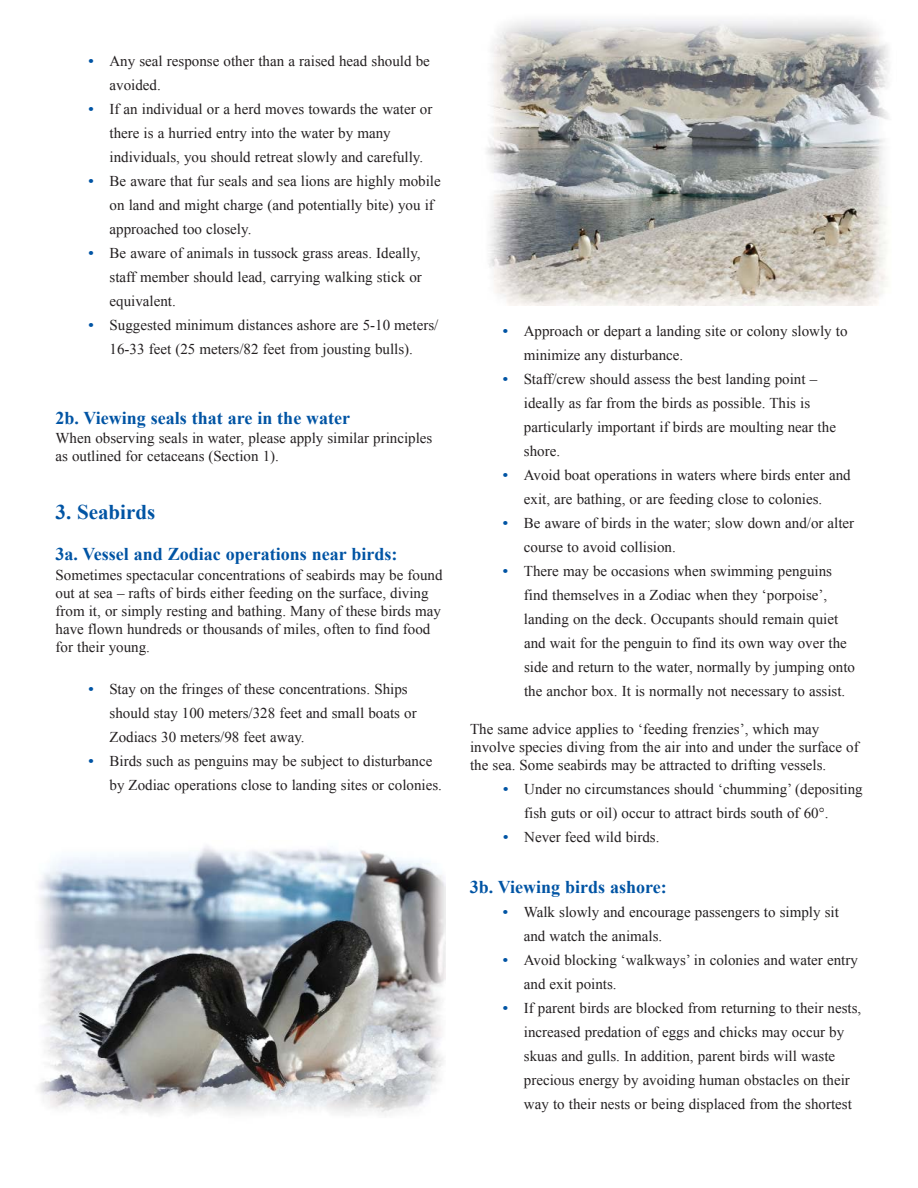
<style>
.page{position:relative;width:918px;height:1188px;background:#fff}
.page>*{position:absolute;margin:0;border:0;box-sizing:border-box;transform-origin:0 0}
.t1{font:700 21px "Times New Roman";color:#0054a4}
.t2{font:700 18px "Times New Roman";color:#0054a4}
.t3{font:15px/24px "Times New Roman";color:#231f20}
.s1{font-weight:700;color:#0054a4}
</style>
<div class="page">
<img style="left:39px;top:846px;width:407px;height:270px">
<img style="left:486px;top:19px;width:403px;height:286px">
<p class="t3" style="left:110px;top:49px;width:322px;text-indent:-21px"><span class="s1">•</span> Any seal response other than a raised head should be avoided.</p>
<p class="t3" style="left:110px;top:97px;width:324px;text-indent:-21px"><span class="s1">•</span> If an individual or a herd moves towards the water or there is a hurried entry into the water by many individuals, you should retreat slowly and carefully.</p>
<p class="t3" style="left:110px;top:169px;width:333px;text-indent:-21px"><span class="s1">•</span> Be aware that fur seals and sea lions are highly mobile on land and might charge (and potentially bite) you if approached too closely.</p>
<p class="t3" style="left:110px;top:241px;width:314px;text-align:justify;text-indent:-21px"><span class="s1">•</span> Be aware of animals in tussock grass areas. Ideally, staff member should lead, carrying walking stick or equivalent.</p>
<p class="t3" style="left:89px;top:313px;width:351px;text-align:center"><span class="s1">•</span> Suggested minimum distances ashore are 5-10 meters/<br>16-33 feet (25 meters/82 feet from jousting bulls).</p>
<p class="t2" style="left:56px;top:405px;width:296px">2b. Viewing seals that are in the water</p>
<p class="t3" style="left:56px;top:429px;width:378px;line-height:18px">When observing seals in water, please apply similar principles as outlined for cetaceans (Section 1).</p>
<p class="t1" style="left:56px;top:498px;width:101px">3. Seabirds</p>
<p class="t2" style="left:56px;top:542px;width:343px">3a. Vessel and Zodiac operations near birds:</p>
<p class="t3" style="left:56px;top:566px;width:389px;line-height:18px">Sometimes spectacular concentrations of seabirds may be found out at sea – rafts of birds either feeding on the surface, diving from it, or simply resting and bathing. Many of these birds may have flown hundreds or thousands of miles, often to find food for their young.</p>
<p class="t3" style="left:110px;top:677px;width:309px;text-indent:-21px"><span class="s1">•</span> Stay on the fringes of these concentrations. Ships should stay 100 meters/328 feet and small boats or<br>Zodiacs 30 meters/98 feet away.</p>
<p class="t3" style="left:110px;top:749px;width:334px;text-indent:-21px"><span class="s1">•</span> Birds such as penguins may be subject to disturbance by Zodiac operations close to landing sites or colonies.</p>
<p class="t3" style="left:524px;top:319px;width:325px;text-indent:-21px"><span class="s1">•</span> Approach or depart a landing site or colony slowly to minimize any disturbance.</p>
<p class="t3" style="left:524px;top:367px;width:314px;text-indent:-21px"><span class="s1">•</span> Staff/crew should assess the best landing point – ideally as far from the birds as possible. This is particularly important if birds are moulting near the shore.</p>
<p class="t3" style="left:503px;top:463px;width:349px;text-align:center"><span class="s1">•</span> Avoid boat operations in waters where birds enter and exit, are bathing, or are feeding close to colonies.</p>
<p class="t3" style="left:524px;top:511px;width:332px;text-indent:-21px"><span class="s1">•</span> Be aware of birds in the water; slow down and/or alter course to avoid collision.</p>
<p class="t3" style="left:524px;top:559px;width:333px;text-indent:-21px"><span class="s1">•</span> There may be occasions when swimming penguins find themselves in a Zodiac when they ‘porpoise’, landing on the deck. Occupants should remain quiet and wait for the penguin to find its own way over the side and return to the water, normally by jumping onto the anchor box. It is normally not necessary to assist.</p>
<p class="t3" style="left:470px;top:720px;width:390px;line-height:18px">The same advice applies to ‘feeding frenzies’, which may involve species diving from the air into and under the surface of the sea. Some seabirds may be attracted to drifting vessels.</p>
<p class="t3" style="left:524px;top:777px;width:340px;text-indent:-21px"><span class="s1">•</span> Under no circumstances should ‘chumming’ (depositing fish guts or oil) occur to attract birds south of 60°.</p>
<p class="t3" style="left:503px;top:825px;width:158px"><span class="s1">•</span> Never feed wild birds.</p>
<p class="t2" style="left:470px;top:875px;width:199px">3b. Viewing birds ashore:</p>
<p class="t3" style="left:524px;top:900px;width:317px;text-indent:-21px"><span class="s1">•</span> Walk slowly and encourage passengers to simply sit and watch the animals.</p>
<p class="t3" style="left:524px;top:948px;width:336px;text-indent:-21px"><span class="s1">•</span> Avoid blocking ‘walkways’ in colonies and water entry and exit points.</p>
<p class="t3" style="left:524px;top:996px;width:339px;text-indent:-21px"><span class="s1">•</span> If parent birds are blocked from returning to their nests, increased predation of eggs and chicks may occur by skuas and gulls. In addition, parent birds will waste precious energy by avoiding human obstacles on their way to their nests or being displaced from the shortest</p>
</div>
